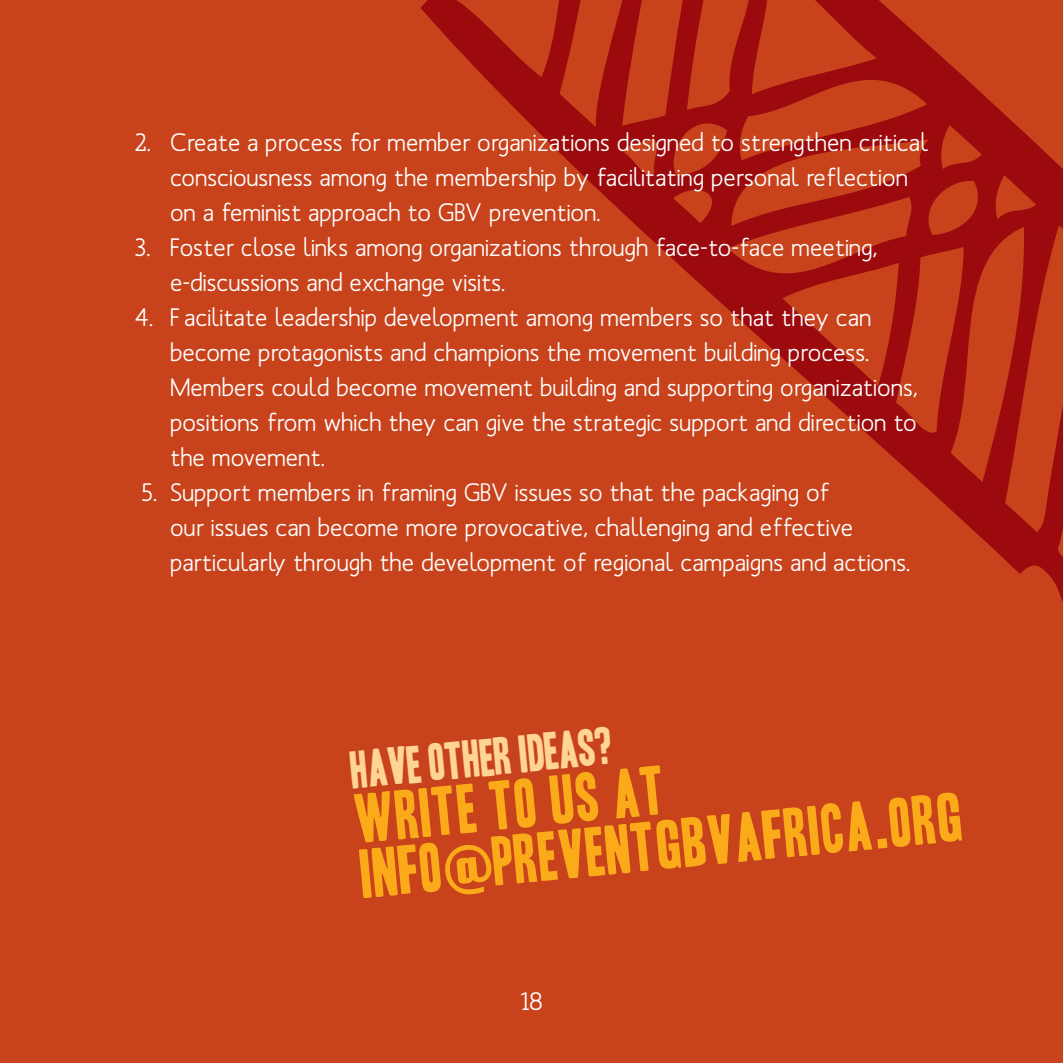
<style>
.page{position:relative;width:1063px;height:1063px;background:#c8431c}
.page>*{position:absolute;margin:0;border:0;box-sizing:border-box;transform-origin:0 0}
.t1{font:60px/56.5px "Headline One HPLHS";color:#fbaa19}
.t2{font:45px "Headline One HPLHS";color:#ffd495}
.t3{font:500 25px/35px "Mank Sans";color:#fff}
.s1{font-family:"Haettenschweiler"}
</style>
<div class="page">
<svg style="left:420px;top:0;width:643px;height:602px"></svg>
<p class="t3" style="left:170px;top:125px;width:760px;text-indent:-35px">2. Create a process for member organizations designed to strengthen critical consciousness among the membership by facilitating personal reflection on a feminist approach to GBV prevention.</p>
<p class="t3" style="left:170px;top:230px;width:709px;text-indent:-35px">3. Foster close links among organizations through face-to-face meeting, e-discussions and exchange visits.</p>
<p class="t3" style="left:170px;top:300px;width:749px;text-indent:-35px">4. F acilitate leadership development among members so that they can become protagonists and champions the movement building process.<br>Members could become movement building and supporting organizations, positions from which they can give the strategic support and direction to the movement.</p>
<p class="t3" style="left:170px;top:475px;width:743px;text-indent:-28px">5. Support members in framing GBV issues so that the packaging of<br>our issues can become more provocative, challenging and effective particularly through the development of regional campaigns and actions.</p>
<h2 class="t2" style="left:349px;top:748px;width:265px;rotate:-5deg">Have other ideas?</h2>
<h1 class="t1" style="left:352px;top:794px;width:605px;rotate:-6deg">Write to us at info<span class="s1">@</span>preventgbvafrica.org</h1>
<p class="t3" style="left:520px;top:983px;width:24px">18</p>
</div>
